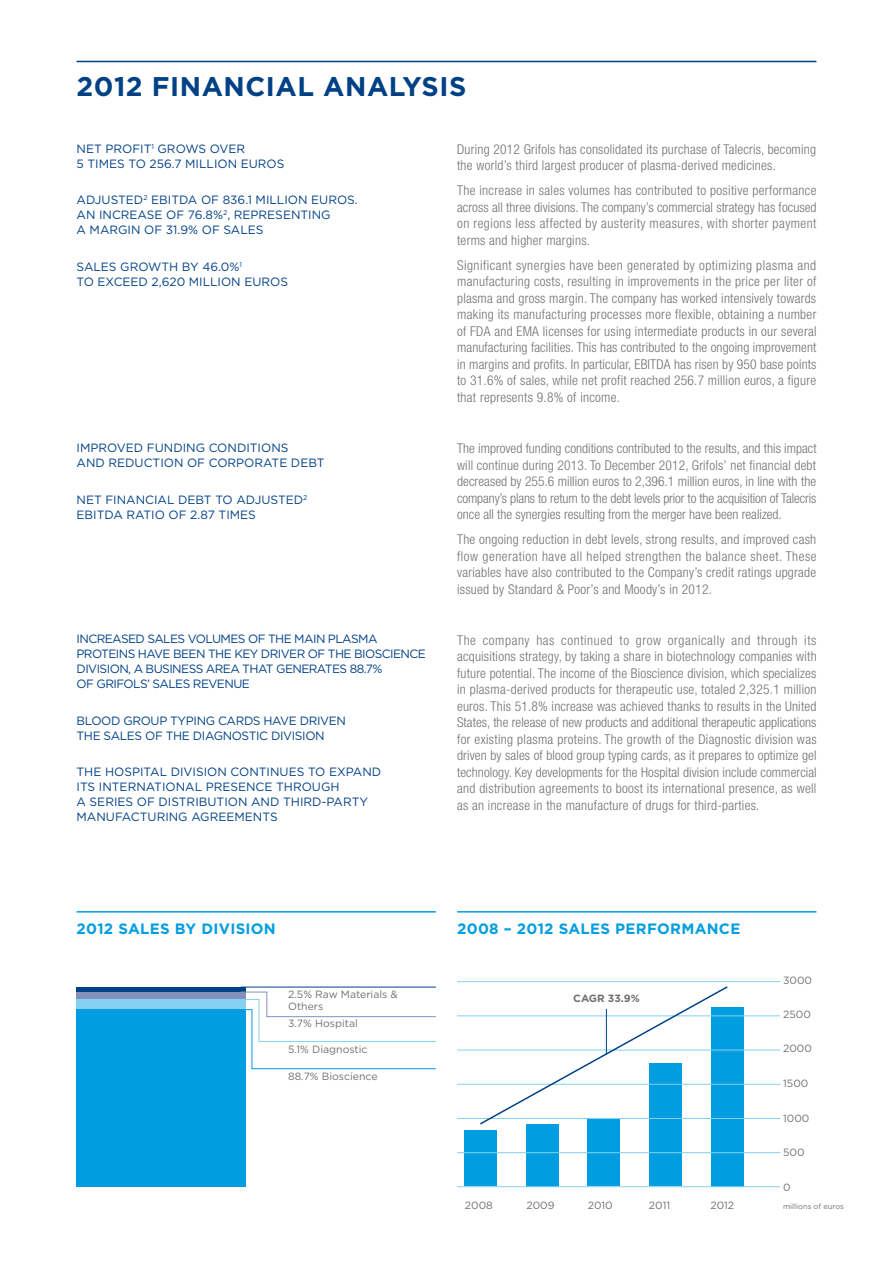
<style>
.page{position:relative;width:893px;height:1263px;background:#fff}
.page>*{position:absolute;margin:0;border:0;box-sizing:border-box;transform-origin:0 0}
.t1{font:700 27px "Gotham";letter-spacing:.02em;color:#004186}
.t2{font:700 15px "Gotham";letter-spacing:.02em;color:#009ee0}
.t3{font:300 condensed 13.5px/16.5px "Helvetica Neue";letter-spacing:.02em;color:#707172;text-align:justify}
.t4{font:12px/15px "Gotham";color:#004186}
.t5{font:12px/15px "Gotham";letter-spacing:-.045em;color:#004186}
.t6{font:12px "Gotham";letter-spacing:-.03em;color:#004186}
.t7{font:10.5px/12px "Gotham";color:#707172}
.t8{font:700 10.5px "Gotham";color:#707172}
.t9{font:7.5px "Gotham";color:#707172}
</style>
<div class="page">
<hr style="left:77px;top:61px;width:739px;height:1px;background:#004186">
<hr style="left:457px;top:911px;width:359px;height:1px;background:#009ee0">
<hr style="left:77px;top:911px;width:359px;height:1px;background:#009ee0">
<div style="left:77px;top:987px;width:169px;height:5px;background:#004186"></div>
<div style="left:77px;top:992px;width:169px;height:7px;background:#8591bc"></div>
<div style="left:77px;top:999px;width:169px;height:10px;background:#84d0f0"></div>
<div style="left:77px;top:1009px;width:169px;height:177px;background:#009ee0"></div>
<hr style="left:241px;top:987px;width:195px;height:1px;background:#004186">
<svg style="left:246px;top:992px;width:190px;height:77px"></svg>
<div style="left:464px;top:1131px;width:33px;height:55px;background:#009ee0"></div>
<div style="left:526px;top:1124px;width:32px;height:62px;background:#009ee0"></div>
<div style="left:587px;top:1118px;width:33px;height:68px;background:#009ee0"></div>
<div style="left:649px;top:1063px;width:33px;height:123px;background:#009ee0"></div>
<div style="left:711px;top:1007px;width:32px;height:179px;background:#009ee0"></div>
<hr style="left:457px;top:1152px;width:323px;height:1px;background:#84d0f0">
<hr style="left:457px;top:1186px;width:323px;height:1px;background:#84d0f0">
<hr style="left:457px;top:1118px;width:323px;height:1px;background:#84d0f0">
<hr style="left:457px;top:1084px;width:323px;height:1px;background:#84d0f0">
<hr style="left:457px;top:1050px;width:323px;height:1px;background:#84d0f0">
<hr style="left:457px;top:1015px;width:323px;height:1px;background:#84d0f0">
<hr style="left:457px;top:981px;width:323px;height:1px;background:#84d0f0">
<svg style="left:478px;top:986px;width:251px;height:140px"></svg>
<h1 class="t1" style="left:77px;top:71px;width:391px">2012 FINANCIAL ANALYSIS</h1>
<p class="t4" style="left:77px;top:141px;width:174px;text-indent:56px">FIT<sup>1</sup> GROWS OVER<br>5 TIMES TO 256.7 MILLION EURO</p>
<p class="t4" style="left:77px;top:141px;width:39px">NET PRO</p>
<p class="t4" style="left:277px;top:156px;width:9px">S</p>
<p class="t4" style="left:77px;top:192px;width:245px">ADJUSTED<sup>2</sup> EBITDA OF 836.1 MILLION EURO</p>
<p class="t4" style="left:347px;top:192px;width:12px">S.</p>
<p class="t4" style="left:77px;top:207px;width:54px">AN INCREA</p>
<p class="t4" style="left:147px;top:207px;width:96px">SE OF 76.8%<sup>2</sup>, REPRE</p>
<p class="t4" style="left:275px;top:207px;width:17px">SENT</p>
<p class="t4" style="left:308px;top:207px;width:24px">ING</p>
<p class="t4" style="left:77px;top:222px;width:164px">A MARGIN OF 31.9% OF SALE</p>
<p class="t4" style="left:256px;top:222px;width:9px">S</p>
<p class="t4" style="left:77px;top:259px;width:9px">SALE</p>
<p class="t4" style="left:77px;top:259px;width:178px;text-indent:32px">S GROWT H BY 46.0%<sup>1<br></sup>TO EXCEED 2,620 MILLION EURO</p>
<p class="t4" style="left:280px;top:274px;width:9px">S</p>
<p class="t4" style="left:77px;top:440px;width:213px;text-indent:40px">VED FUN DING CON DITIONS<br>AN D REDUCTION OF CORPORATE</p>
<p class="t4" style="left:77px;top:440px;width:24px">IMPRO</p>
<p class="t4" style="left:291px;top:455px;width:18px">DEBT</p>
<p class="t4" style="left:77px;top:492px;width:50px">NET FINAN</p>
<p class="t4" style="left:145px;top:492px;width:51px">CIAL DEBT</p>
<p class="t4" style="left:215px;top:492px;width:94px">TO ADJUSTED<sup>2</sup></p>
<p class="t4" style="left:77px;top:507px;width:59px">EBITDA RAT</p>
<p class="t4" style="left:151px;top:507px;width:106px">IO OF 2.87 TIMES</p>
<p class="t4" style="left:77px;top:631px;width:29px">INCREA</p>
<p class="t4" style="left:121px;top:631px;width:42px">SED SALE</p>
<p class="t4" style="left:178px;top:631px;width:27px">S VOLU</p>
<p class="t5" style="left:221px;top:631px;width:116px">MES OF THE MAIN PLA</p>
<p class="t4" style="left:351px;top:631px;width:25px">SMA</p>
<p class="t4" style="left:77px;top:646px;width:9px">PROTE</p>
<p class="t4" style="left:116px;top:646px;width:66px">INS HAVE BEEN</p>
<p class="t5" style="left:77px;top:646px;width:349px;text-indent:132px">THE KEY DRIVER OF THE BIOSCIENCE<br>DIVISION, A BUSINESS AREA</p>
<p class="t4" style="left:242px;top:661px;width:52px">THAT GENERATE</p>
<p class="t4" style="left:339px;top:661px;width:44px">S 88.7%</p>
<p class="t4" style="left:77px;top:676px;width:92px">O F GR IFOLS’ SALE</p>
<p class="t4" style="left:183px;top:676px;width:43px">S REVENUE</p>
<p class="t4" style="left:77px;top:713px;width:18px">BLOO</p>
<p class="t4" style="left:111px;top:713px;width:31px">D GROUP</p>
<p class="t6" style="left:170px;top:714px;width:167px">TYPING CARDS HAVE DRIVEN</p>
<p class="t4" style="left:77px;top:728px;width:43px">THE SALE</p>
<p class="t6" style="left:135px;top:729px;width:181px">S OF THE DIAGNOSTIC DIVISION</p>
<p class="t4" style="left:77px;top:764px;width:76px">THE HOSPITAL</p>
<p class="t4" style="left:171px;top:764px;width:79px">DIVISION CONT</p>
<p class="t4" style="left:267px;top:764px;width:13px">INUE</p>
<p class="t4" style="left:297px;top:764px;width:58px">S TO EXPAN</p>
<p class="t4" style="left:372px;top:764px;width:11px">D</p>
<p class="t4" style="left:77px;top:779px;width:36px">ITS INTERNAT</p>
<p class="t4" style="left:162px;top:779px;width:14px">IONAL</p>
<p class="t4" style="left:206px;top:779px;width:9px">PRE</p>
<p class="t4" style="left:230px;top:779px;width:73px">SENCE THROU</p>
<p class="t4" style="left:321px;top:779px;width:20px">GH</p>
<p class="t4" style="left:77px;top:794px;width:132px">A SERIES OF DISTRIBUT</p>
<p class="t4" style="left:224px;top:794px;width:111px">ION AND THIRD-PART</p>
<p class="t4" style="left:359px;top:794px;width:10px">Y</p>
<p class="t4" style="left:77px;top:809px;width:21px">MANU</p>
<p class="t4" style="left:115px;top:809px;width:34px">FACTUR</p>
<p class="t4" style="left:165px;top:809px;width:53px">ING AGREE</p>
<p class="t4" style="left:234px;top:809px;width:20px">MENT</p>
<p class="t4" style="left:270px;top:809px;width:9px">S</p>
<p class="t3" style="left:457px;top:141px;width:360px">During 2012 Grifols has consolidated its purchase of Talecris, becoming the world’s third largest producer of plasma-derived medicines.</p>
<p class="t3" style="left:457px;top:182px;width:361px">The increase in sales volumes has contributed to positive performance across all three divisions. The company’s commercial strategy has focused on regions less affected by austerity measures, with shorter payment terms and higher margins.</p>
<p class="t3" style="left:457px;top:257px;width:361px">Significant synergies have been generated by optimizing plasma and manufacturing costs, resulting in improvements in the price per liter of plasma and gross margin. The company has worked intensively towards making its manufacturing processes more flexible, obtaining a number of FDA and EMA licenses for using intermediate products in our several manufacturing facilities. This has contributed to the ongoing improvement in margins and profits. In particular, EBITDA has risen by 950 base points to 31.6% of sales, while net profit reached 256.7 million euros, a figure that represents 9.8% of income.</p>
<p class="t3" style="left:457px;top:440px;width:361px">The improved funding conditions contributed to the results, and this impact will continue during 2013. To December 2012, Grifols’ net financial debt decreased by 255.6 million euros to 2,396.1 million euros, in line with the company’s plans to return to the debt levels prior to the acquisition of Talecris once all the synergies resulting from the merger have been realized.</p>
<p class="t3" style="left:457px;top:531px;width:361px">The ongoing reduction in debt levels, strong results, and improved cash flow generation have all helped strengthen the balance sheet. These variables have also contributed to the Company’s credit ratings upgrade issued by Standard &amp; Poor’s and Moody’s in 2012.</p>
<p class="t3" style="left:457px;top:631px;width:361px">The company has continued to grow organically and through its acquisitions strategy, by taking a share in biotechnology companies with future potential. The income of the Bioscience division, which specializes in plasma-derived products for therapeutic use, totaled 2,325.1 million euros. This 51.8% increase was achieved thanks to results in the United States, the release of new products and additional therapeutic applications for existing plasma proteins. The growth of the Diagnostic division was driven by sales of blood group typing cards, as it prepares to optimize gel technology. Key developments for the Hospital division include commercial and distribution agreements to boost its international presence, as well as an increase in the manufacture of drugs for third-parties.</p>
<p class="t2" style="left:77px;top:920px;width:201px">2012 SALES BY DIVISION</p>
<p class="t7" style="left:288px;top:988px;width:111px">2.5% RAW MATERIALS &amp;<br>OTHERS</p>
<p class="t7" style="left:288px;top:1017px;width:71px">3.7% HOSPITAL</p>
<p class="t7" style="left:288px;top:1043px;width:81px">5.1% DIAGNOSTIC</p>
<p class="t7" style="left:288px;top:1070px;width:91px">88.7% BIOSCIENCE</p>
<p class="t2" style="left:457px;top:920px;width:285px">2008 – 2012 SALES PERFORMANCE</p>
<p class="t8" style="left:573px;top:992px;width:9px">CAGR</p>
<p class="t8" style="left:608px;top:992px;width:34px">33.9%</p>
<p class="t7" style="left:465px;top:1199px;width:29px">2008</p>
<p class="t7" style="left:526px;top:1199px;width:30px">2009</p>
<p class="t7" style="left:588px;top:1199px;width:27px">2010</p>
<p class="t7" style="left:649px;top:1199px;width:23px">2011</p>
<p class="t7" style="left:710px;top:1199px;width:25px">2012</p>
<p class="t7" style="left:783px;top:973px;width:30px">3000</p>
<p class="t7" style="left:783px;top:1008px;width:29px">2500</p>
<p class="t7" style="left:783px;top:1042px;width:30px">2000</p>
<p class="t7" style="left:783px;top:1077px;width:27px">1500</p>
<p class="t7" style="left:783px;top:1112px;width:28px">1000</p>
<p class="t7" style="left:783px;top:1146px;width:23px">500</p>
<p class="t7" style="left:783px;top:1181px;width:9px">0</p>
<p class="t9" style="left:783px;top:1202px;width:62px">MILLIONS OF EUROS</p>
</div>
